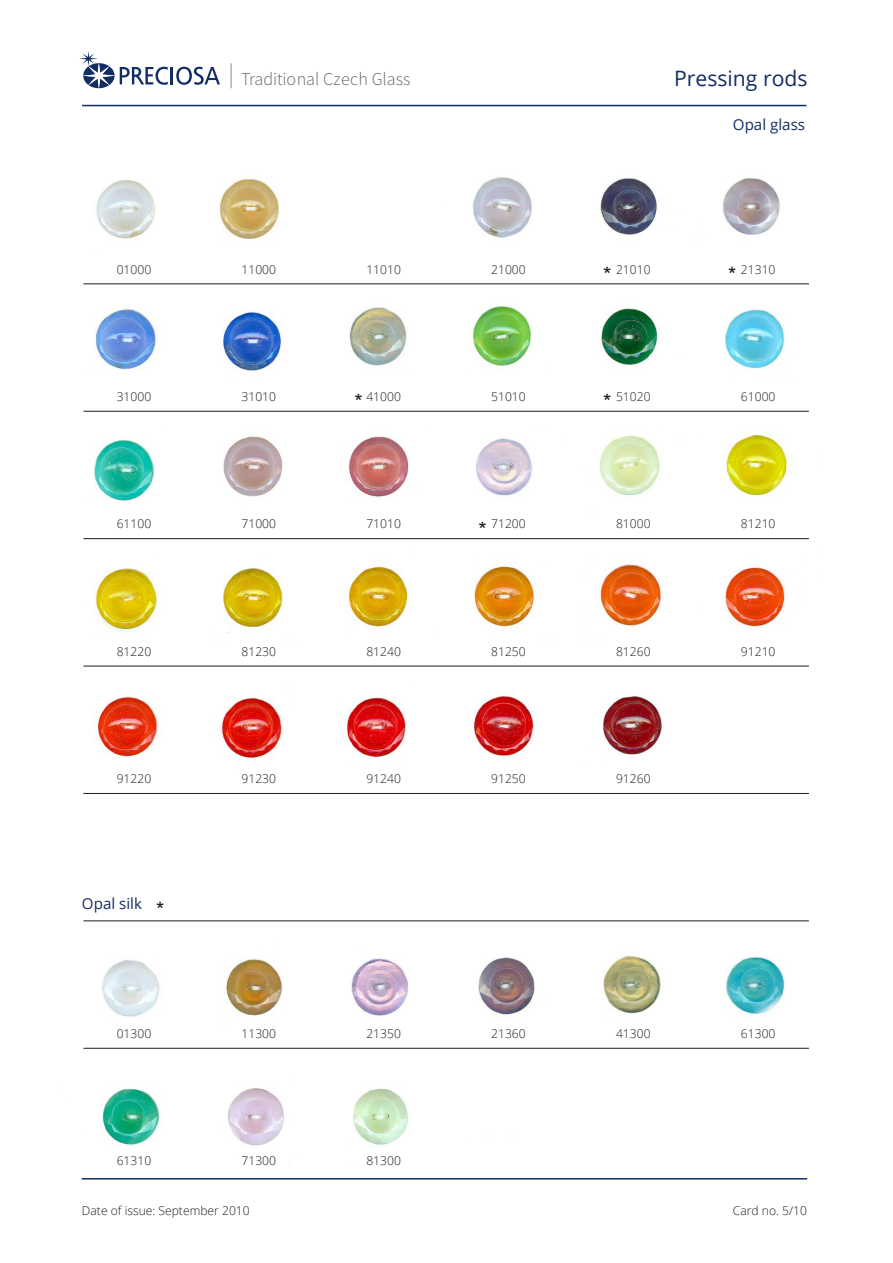
<style>
.page{position:relative;width:893px;height:1263px;background:#fff}
.page>*{position:absolute;margin:0;border:0;box-sizing:border-box;transform-origin:0 0}
.t1{font:21.15px "Open Sans";color:#112d62}
.t2{font:21.15px "Arial";color:#1d1d1b}
.t3{font:300 18.15px "Source Sans Pro";color:#676767}
.t4{font:15.15px "Open Sans";color:#112d62}
.t5{font:300 12.15px "Open Sans";color:#1d1d1b}
.t6{font:300 12.15px "Open Sans";color:#1e1e1c}
</style>
<div class="page">
<img style="left:81px;top:63px;width:728px;height:1117px">
<hr style="left:82px;top:1178px;width:725px;height:1px;background:#112d62">
<hr style="left:82px;top:105px;width:724px;height:1px;background:#112d62">
<svg style="left:231px;top:63px;width:1px;height:25px"></svg>
<svg style="left:79px;top:51px;width:141px;height:37px"></svg>
<hr style="left:83px;top:284px;width:726px;height:1px;background:#1d1d1b">
<hr style="left:83px;top:411px;width:726px;height:1px;background:#1d1d1b">
<hr style="left:83px;top:538px;width:726px;height:1px;background:#1d1d1b">
<hr style="left:83px;top:666px;width:726px;height:1px;background:#1d1d1b">
<hr style="left:83px;top:793px;width:726px;height:1px;background:#1d1d1b">
<hr style="left:83px;top:920px;width:726px;height:1px;background:#1d1d1b">
<hr style="left:83px;top:1048px;width:726px;height:1px;background:#1d1d1b">
<h2 class="t3" style="left:241px;top:68px;width:171px">Traditional Czech Glass</h2>
<h1 class="t1" style="left:674px;top:63px;width:135px">Pressing rods</h1>
<p class="t4" style="left:733px;top:114px;width:74px">Opal glass</p>
<p class="t5" style="left:117px;top:261px;width:36px">01000</p>
<p class="t5" style="left:242px;top:261px;width:36px">11000</p>
<p class="t5" style="left:366px;top:261px;width:36px">11010</p>
<p class="t5" style="left:491px;top:261px;width:36px">21000</p>
<p class="t5" style="left:616px;top:261px;width:36px">21010</p>
<p class="t5" style="left:741px;top:261px;width:36px">21310</p>
<h1 class="t2" style="left:603px;top:261px;width:10px">*</h1>
<h1 class="t2" style="left:728px;top:261px;width:10px">*</h1>
<p class="t5" style="left:117px;top:388px;width:36px">31000</p>
<p class="t5" style="left:242px;top:388px;width:36px">31010</p>
<p class="t5" style="left:366px;top:388px;width:36px">41000</p>
<h1 class="t2" style="left:354px;top:388px;width:10px">*</h1>
<p class="t5" style="left:491px;top:388px;width:36px">51010</p>
<p class="t5" style="left:616px;top:388px;width:36px">51020</p>
<h1 class="t2" style="left:603px;top:388px;width:10px">*</h1>
<p class="t5" style="left:741px;top:388px;width:36px">61000</p>
<p class="t5" style="left:117px;top:516px;width:36px">61100</p>
<p class="t5" style="left:242px;top:516px;width:36px">71000</p>
<p class="t5" style="left:366px;top:516px;width:36px">71010</p>
<p class="t5" style="left:491px;top:516px;width:36px">71200</p>
<h1 class="t2" style="left:478px;top:515px;width:10px">*</h1>
<p class="t5" style="left:616px;top:516px;width:36px">81000</p>
<p class="t5" style="left:741px;top:516px;width:36px">81210</p>
<p class="t5" style="left:117px;top:643px;width:36px">81220</p>
<p class="t5" style="left:242px;top:643px;width:36px">81230</p>
<p class="t5" style="left:366px;top:643px;width:36px">81240</p>
<p class="t5" style="left:491px;top:643px;width:36px">81250</p>
<p class="t5" style="left:616px;top:643px;width:36px">81260</p>
<p class="t5" style="left:741px;top:643px;width:36px">91210</p>
<p class="t5" style="left:117px;top:770px;width:36px">91220</p>
<p class="t5" style="left:242px;top:770px;width:36px">91230</p>
<p class="t5" style="left:366px;top:770px;width:36px">91240</p>
<p class="t5" style="left:491px;top:770px;width:36px">91250</p>
<p class="t5" style="left:616px;top:770px;width:36px">91260</p>
<p class="t4" style="left:82px;top:893px;width:62px">Opal silk</p>
<h1 class="t2" style="left:156px;top:896px;width:10px">*</h1>
<p class="t5" style="left:117px;top:1025px;width:36px">01300</p>
<p class="t5" style="left:242px;top:1025px;width:36px">11300</p>
<p class="t5" style="left:366px;top:1025px;width:36px">21350</p>
<p class="t5" style="left:491px;top:1025px;width:36px">21360</p>
<p class="t5" style="left:616px;top:1025px;width:36px">41300</p>
<p class="t5" style="left:741px;top:1025px;width:36px">61300</p>
<p class="t5" style="left:117px;top:1152px;width:36px">61310</p>
<p class="t5" style="left:242px;top:1152px;width:36px">71300</p>
<p class="t5" style="left:366px;top:1153px;width:36px">81300</p>
<p class="t6" style="left:82px;top:1202px;width:169px">Date of issue: September 2010</p>
<p class="t5" style="left:733px;top:1202px;width:76px">Card no. 5/10</p>
</div>
